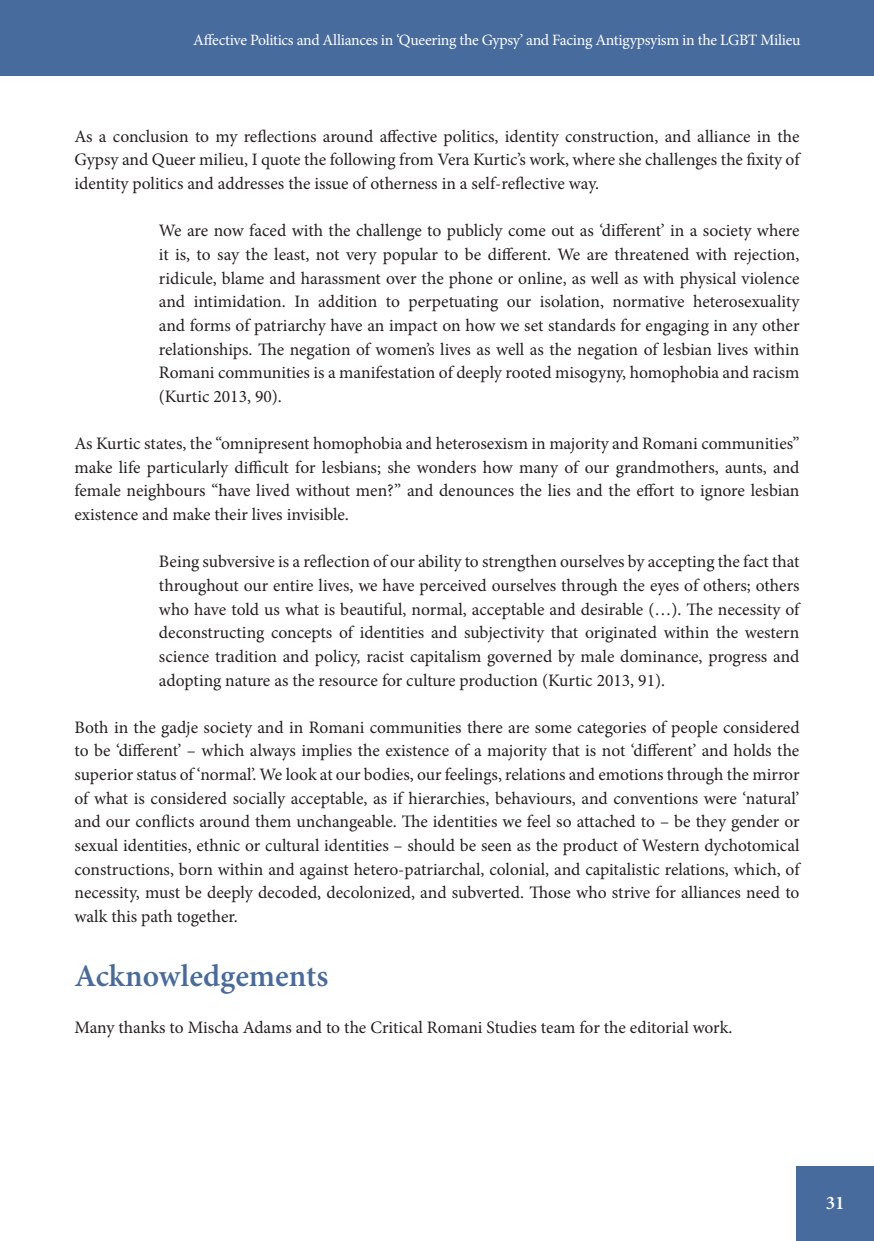
<style>
.page{position:relative;width:874px;height:1241px;background:#fff}
.page>*{position:absolute;margin:0;border:0;box-sizing:border-box;transform-origin:0 0}
.Subtitle{font:600 31.5px "Minion Pro";color:#486b9d}
.t1{font:600 19.25px "Minion Pro";color:#fff}
.body_text{font:17.5px/23.6px "Minion Pro";color:#231f20;text-align:justify}
.body_quote{font:17.5px/23.6px "Minion Pro";color:#231f20;text-align:justify}
.t2{font:15.75px "Minion Pro";letter-spacing:-.02em;color:#fff}
</style>
<div class="page">
<div style="left:0;top:0;width:873px;height:75px;background:#486b9d"></div>
<div style="left:796px;top:1166px;width:77px;height:74px;background:#486b9d"></div>
<p class="t2" style="left:193px;top:30px;width:608px">Affective Politics and Alliances in ‘Queering the Gypsy’ and Facing Antigypsyism in the LGBT Milieu</p>
<p class="body_text" style="left:74px;top:124px;width:726px">As a conclusion to my reflections around affective politics, identity construction, and alliance in the Gypsy and Queer milieu, I quote the following from Vera Kurtic’s work, where she challenges the fixity of identity politics and addresses the issue of otherness in a self-reflective way.</p>
<p class="body_quote" style="left:159px;top:219px;width:641px">We are now faced with the challenge to publicly come out as ‘different’ in a society where it is, to say the least, not very popular to be different. We are threatened with rejection, ridicule, blame and harassment over the phone or online, as well as with physical violence and intimidation. In addition to perpetuating our isolation, normative heterosexuality and forms of patriarchy have an impact on how we set standards for engaging in any other relationships. The negation of women’s lives as well as the negation of lesbian lives within Romani communities is a manifestation of deeply rooted misogyny, homophobia and racism (Kurtic 2013, 90).</p>
<p class="body_text" style="left:74px;top:432px;width:726px">As Kurtic states, the “omnipresent homophobia and heterosexism in majority and Romani communities” make life particularly difficult for lesbians; she wonders how many of our grandmothers, aunts, and female neighbours “have lived without men?” and denounces the lies and the effort to ignore lesbian existence and make their lives invisible.</p>
<p class="body_quote" style="left:159px;top:550px;width:642px">Being subversive is a reflection of our ability to strengthen ourselves by accepting the fact that throughout our entire lives, we have perceived ourselves through the eyes of others; others who have told us what is beautiful, normal, acceptable and desirable (…). The necessity of deconstructing concepts of identities and subjectivity that originated within the western science tradition and policy, racist capitalism governed by male dominance, progress and adopting nature as the resource for culture production (Kurtic 2013, 91).</p>
<p class="body_text" style="left:74px;top:715px;width:726px">Both in the gadje society and in Romani communities there are some categories of people considered to be ‘different’ – which always implies the existence of a majority that is not ‘different’ and holds the superior status of ‘normal’. We look at our bodies, our feelings, relations and emotions through the mirror of what is considered socially acceptable, as if hierarchies, behaviours, and conventions were ‘natural’ and our conflicts around them unchangeable. The identities we feel so attached to – be they gender or sexual identities, ethnic or cultural identities – should be seen as the product of Western dychotomical constructions, born within and against hetero-patriarchal, colonial, and capitalistic relations, which, of necessity, must be deeply decoded, decolonized, and subverted. Those who strive for alliances need to walk this path together.</p>
<p class="Subtitle" style="left:74px;top:953px;width:255px">Acknowledgements</p>
<p class="body_text" style="left:74px;top:1015px;width:659px">Many thanks to Mischa Adams and to the Critical Romani Studies team for the editorial work.</p>
<p class="t1" style="left:825px;top:1189px;width:20px">31</p>
</div>
